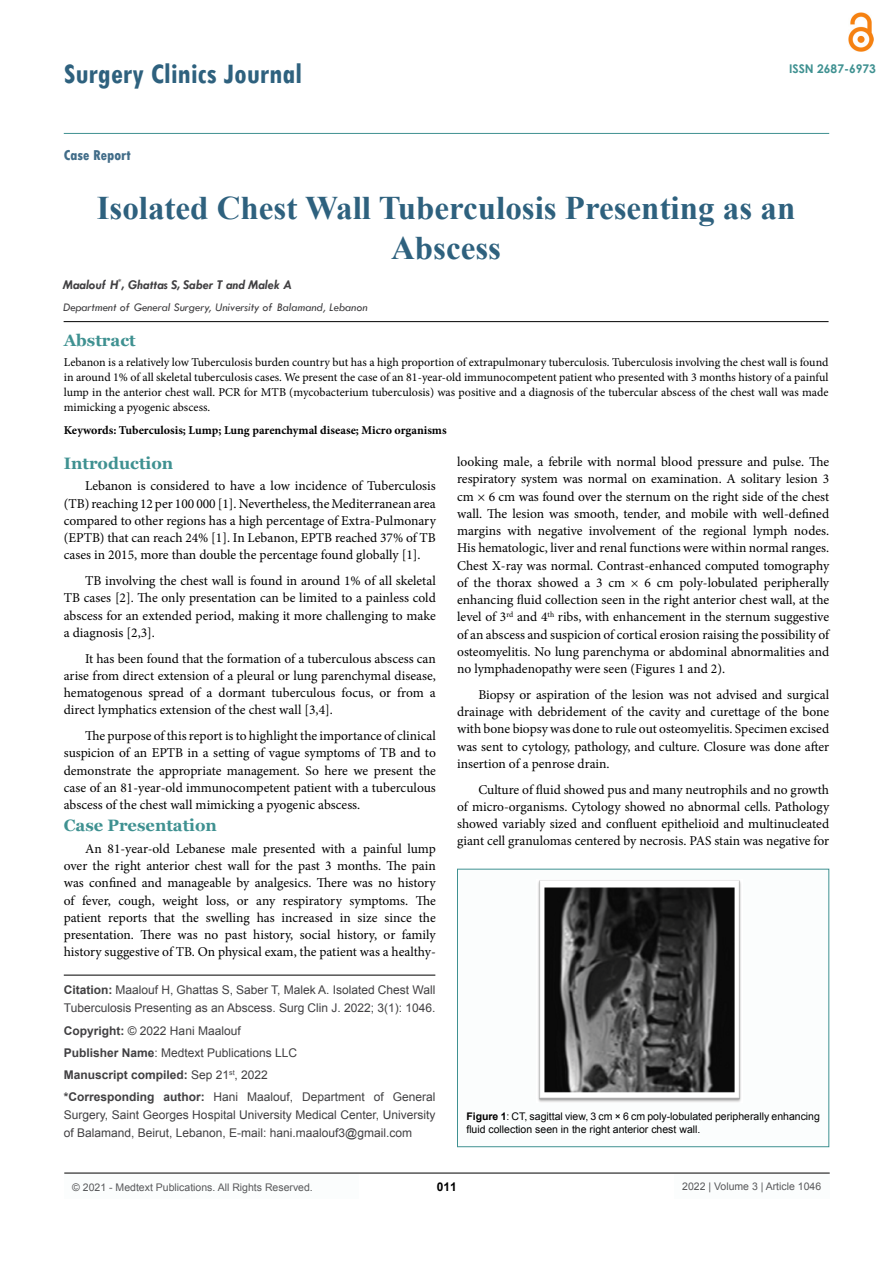
<style>
.page{position:relative;width:893px;height:1263px;background:#fff}
.page>*{position:absolute;margin:0;border:0;box-sizing:border-box;transform-origin:0 0}
.t1{font:700 33px/40.5px "Times New Roman";color:#2e617e;text-align:center}
.t2{font:700 condensed 30px "Tw Cen";color:#2e617e}
.t3{font:700 16.5px "Georgia";color:#3f9191}
.t4{font:800 condensed 15px "Tw Cen";color:#426d89}
.t5{font:13.5px/17.2px "Minion Pro";color:#000;text-align:justify}
.t6{font:italic 700 13.5px "Tw Cen";color:#414042}
.t7{font:12px/15px "Minion Pro";color:#000;text-align:justify}
.t8{font:12px/22.2px "Arial";color:#414042}
.t9{font:700 12px "Minion Pro";color:#000}
.t10{font:italic 12px "Tw Cen";color:#414042}
.t11{font:700 12px "Century Gothic";color:#3f9191}
.t12{font:700 12px "Arial";color:#000}
.t13{font:10.5px/13.5px "Arial";color:#000}
.t14{font:10.5px "Arial";color:#58595b}
.s1{font-weight:700}
</style>
<div class="page">
<hr style="left:64px;top:133px;width:765px;height:1px;background:#3f9191">
<hr style="left:64px;top:1173px;width:766px;height:1px;background:#000">
<div style="left:674px;top:1174px;width:156px;height:25px;background:#fbfdfd"></div>
<img style="left:849px;top:12px;width:25px;height:40px">
<div style="left:64px;top:1174px;width:294px;height:25px;background:#fbfdfd"></div>
<hr style="left:64px;top:321px;width:765px;height:1px;background:#000">
<hr style="left:64px;top:975px;width:371px;height:1px;background:#000">
<div style="left:457px;top:869px;width:372px;height:278px;background:#fbfdfd"></div>
<div style="left:457px;top:869px;width:372px;height:278px;border:1px solid #3f9191"></div>
<img style="left:538px;top:880px;width:203px;height:222px">
<h2 class="t2" style="left:64px;top:56px;width:240px">Surgery Clinics Journal</h2>
<p class="t11" style="left:789px;top:59px;width:88px">ISSN 2687-6973</p>
<p class="t4" style="left:64px;top:147px;width:68px">Case Report</p>
<h1 class="t1" style="left:97px;top:187px;width:700px">Isolated Chest Wall Tuberculosis Presenting as an<br>Abscess</h1>
<p class="t6" style="left:63px;top:276px;width:230px">Maalouf H<sup>*</sup>, Ghattas S, Saber T and Malek A</p>
<p class="t10" style="left:63px;top:300px;width:306px">Department of General Surgery, University of Balamand, Lebanon</p>
<p class="t3" style="left:64px;top:330px;width:73px">Abstract</p>
<p class="t7" style="left:64px;top:354px;width:766px">Lebanon is a relatively low Tuberculosis burden country but has a high proportion of extrapulmonary tuberculosis. Tuberculosis involving the chest wall is found in around 1% of all skeletal tuberculosis cases. We present the case of an 81-year-old immunocompetent patient who presented with 3 months history of a painful lump in the anterior chest wall. PCR for MTB (mycobacterium tuberculosis) was positive and a diagnosis of the tubercular abscess of the chest wall was made mimicking a pyogenic abscess.</p>
<p class="t9" style="left:64px;top:422px;width:384px">Keywords: Tuberculosis; Lump; Lung parenchymal disease; Micro organisms</p>
<p class="t3" style="left:64px;top:452px;width:111px">Introduction</p>
<p class="t5" style="left:64px;top:477px;width:374px;text-indent:21px">Lebanon is considered to have a low incidence of Tuberculosis (TB) reaching 12 per 100 000 [1]. Nevertheless, the Mediterranean area compared to other regions has a high percentage of Extra-Pulmonary (EPTB) that can reach 24% [1]. In Lebanon, EPTB reached 37% of TB cases in 2015, more than double the percentage found globally [1].</p>
<p class="t5" style="left:64px;top:572px;width:374px;text-indent:21px">TB involving the chest wall is found in around 1% of all skeletal TB cases [2]. The only presentation can be limited to a painless cold abscess for an extended period, making it more challenging to make a diagnosis [2,3].</p>
<p class="t5" style="left:64px;top:650px;width:374px;text-indent:21px">It has been found that the formation of a tuberculous abscess can arise from direct extension of a pleural or lung parenchymal disease, hematogenous spread of a dormant tuberculous focus, or from a direct lymphatics extension of the chest wall [3,4].</p>
<p class="t5" style="left:64px;top:727px;width:374px;text-indent:21px">The purpose of this report is to highlight the importance of clinical suspicion of an EPTB in a setting of vague symptoms of TB and to demonstrate the appropriate management. So here we present the case of an 81-year-old immunocompetent patient with a tuberculous abscess of the chest wall mimicking a pyogenic abscess.</p>
<p class="t3" style="left:64px;top:815px;width:155px">Case Presentation</p>
<p class="t5" style="left:64px;top:840px;width:374px;text-indent:21px">An 81-year-old Lebanese male presented with a painful lump over the right anterior chest wall for the past 3 months. The pain was confined and manageable by analgesics. There was no history of fever, cough, weight loss, or any respiratory symptoms. The patient reports that the swelling has increased in size since the presentation. There was no past history, social history, or family history suggestive of TB. On physical exam, the patient was a healthy-</p>
<p class="t5" style="left:457px;top:453px;width:374px">looking male, a febrile with normal blood pressure and pulse. The respiratory system was normal on examination. A solitary lesion 3 cm × 6 cm was found over the sternum on the right side of the chest wall. The lesion was smooth, tender, and mobile with well-defined margins with negative involvement of the regional lymph nodes.<br>His hematologic, liver and renal functions were within normal ranges.<br>Chest X-ray was normal. Contrast-enhanced computed tomography of the thorax showed a 3 cm × 6 cm poly-lobulated peripherally enhancing fluid collection seen in the right anterior chest wall, at the level of 3<sup>rd</sup> and 4<sup>th</sup> ribs, with enhancement in the sternum suggestive of an abscess and suspicion of cortical erosion raising the possibility of osteomyelitis. No lung parenchyma or abdominal abnormalities and no lymphadenopathy were seen (Figures 1 and 2).</p>
<p class="t5" style="left:457px;top:686px;width:374px;text-indent:21px">Biopsy or aspiration of the lesion was not advised and surgical drainage with debridement of the cavity and curettage of the bone with bone biopsy was done to rule out osteomyelitis. Specimen excised was sent to cytology, pathology, and culture. Closure was done after insertion of a penrose drain.</p>
<p class="t5" style="left:457px;top:781px;width:374px;text-indent:21px">Culture of fluid showed pus and many neutrophils and no growth of micro-organisms. Cytology showed no abnormal cells. Pathology showed variably sized and confluent epithelioid and multinucleated giant cell granulomas centered by necrosis. PAS stain was negative for</p>
<p class="t8" style="left:64px;top:981px;width:373px;line-height:18px"><span class="s1">Citation:</span> Maalouf H, Ghattas S, Saber T, Malek A. Isolated Chest Wall<br>Tuberculosis Presenting as an Abscess. Surg Clin J. 2022; 3(1): 1046.</p>
<p class="t8" style="left:64px;top:1019px;width:373px"><span class="s1">Copyright:</span> © 2022 Hani Maalouf<br><span class="s1">Publisher Name</span>: Medtext Publications LLC<br><span class="s1">Manuscript compiled:</span> Sep 21<sup>st</sup>, 2022<br><span class="s1">*Corresponding author:</span> Hani Maalouf, Department of General</p>
<p class="t8" style="left:64px;top:1106px;width:373px;line-height:18px">Surgery, Saint Georges Hospital University Medical Center, University of Balamand, Beirut, Lebanon, E-mail: hani.maalouf3@gmail.com</p>
<p class="t13" style="left:466px;top:1109px;width:355px"><span class="s1">Figure 1</span>: CT, sagittal view, 3 cm × 6 cm poly-lobulated peripherally enhancing fluid collection seen in the right anterior chest wall.</p>
<p class="t14" style="left:72px;top:1180px;width:242px">© 2021 - Medtext Publications. All Rights Reserved.</p>
<p class="t12" style="left:437px;top:1178px;width:22px">011</p>
<p class="t14" style="left:682px;top:1180px;width:140px">2022 | Volume 3 | Article 1046</p>
</div>
